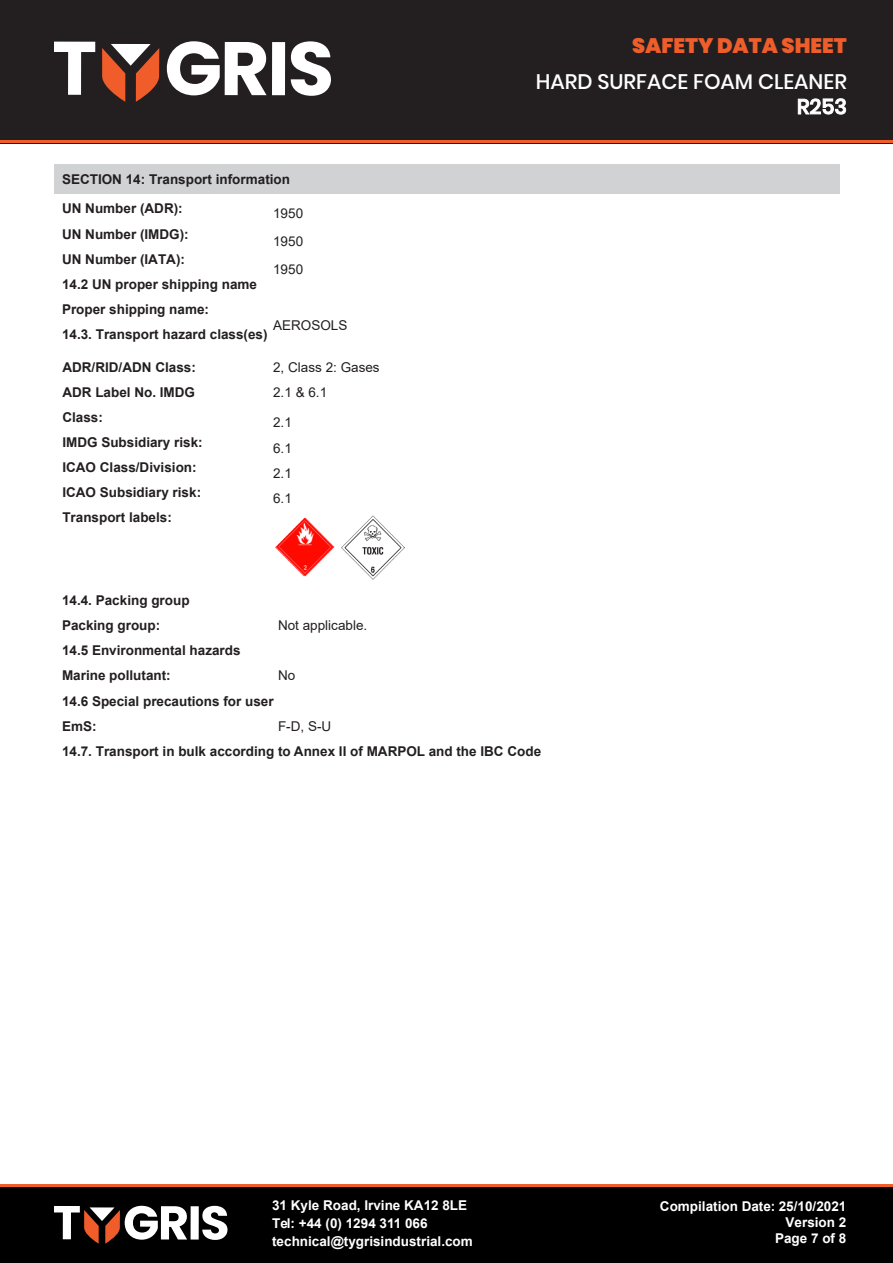
<style>
.page{position:relative;width:893px;height:1263px;background:#fff}
.page>*{position:absolute;margin:0;border:0;box-sizing:border-box;transform-origin:0 0}
.t1{font:500 21px/25.2px "Poppins";color:#fff;text-align:right}
.t2{font:900 21px "Poppins";color:#ef5d2a}
.t3{font:700 13.5px/25.2px "Arial";color:#231f20}
.t4{font:700 13.5px/18px "Arial";color:#fff}
.t5{font:13.5px/25.2px "Arial";color:#231f20}
</style>
<div class="page">
<div style="left:54px;top:164px;width:784px;height:29px;background:#d1d2d4"></div>
<div style="left:0;top:1186px;width:893px;height:77px;background:#000001"></div>
<hr style="left:0;top:1184px;width:893px;height:2px;background:#ef5d2a">
<div style="left:191px;top:1206px;width:8px;height:33px;background:#fff"></div>
<svg style="left:202px;top:1206px;width:26px;height:34px"></svg>
<svg style="left:54px;top:1206px;width:133px;height:38px"></svg>
<img style="left:275px;top:517px;width:60px;height:60px">
<img style="left:341px;top:515px;width:64px;height:64px">
<div style="left:0;top:0;width:893px;height:143px;background:#231f20"></div>
<hr style="left:0;top:140px;width:893px;height:3px;background:#ef5d2a">
<svg style="left:54px;top:42px;width:41px;height:53px"></svg>
<svg style="left:167px;top:41px;width:100px;height:54px"></svg>
<div style="left:272px;top:42px;width:13px;height:53px;background:#fff"></div>
<svg style="left:291px;top:41px;width:40px;height:55px"></svg>
<svg style="left:102px;top:44px;width:57px;height:58px"></svg>
<p class="t3" style="left:62px;top:167px;width:230px">SECTION 14: Transport information</p>
<p class="t3" style="left:62px;top:196px;width:207px">UN Number (ADR):<br>UN Number (IMDG):<br>UN Number (IATA):<br>14.2 UN proper shipping name<br>Proper shipping name:<br>14.3. Transport hazard class(es)</p>
<p class="t3" style="left:62px;top:354px;width:142px">ADR/RID/ADN Class:<br>ADR Label No. IMDG<br>Class:<br>IMDG Subsidiary risk:<br>ICAO Class/Division:<br>ICAO Subsidiary risk:<br>Transport labels:</p>
<p class="t5" style="left:273px;top:200px;width:32px;line-height:27.9px">1950<br>1950</p>
<p class="t5" style="left:273px;top:257px;width:32px">1950</p>
<p class="t5" style="left:273px;top:313px;width:76px">AEROSOLS</p>
<p class="t5" style="left:273px;top:354px;width:108px">2, Class 2: Gases<br>2.1 &amp; 6.1</p>
<p class="t5" style="left:273px;top:410px;width:20px;text-align:justify">2.1<br>6.1<br>2.1<br>6.1</p>
<p class="t3" style="left:62px;top:588px;width:129px">14.4. Packing group<br>Packing group:</p>
<p class="t3" style="left:62px;top:638px;width:180px">14.5 Environmental hazards<br>Marine pollutant:</p>
<p class="t5" style="left:278px;top:613px;width:91px">Not applicable.</p>
<p class="t5" style="left:278px;top:663px;width:19px">No</p>
<h1 class="t2" style="left:632px;top:34px;width:216px">SAFETY DATA SHEET</h1>
<h1 class="t1" style="left:536px;top:69px;width:313px">HARD SURFACE FOAM CLEANER<br>R253</h1>
<p class="t3" style="left:62px;top:688px;width:213px">14.6 Special precautions for user<br>EmS:</p>
<p class="t5" style="left:278px;top:713px;width:55px">F-D, S-U</p>
<p class="t3" style="left:62px;top:738px;width:481px">14.7. Transport in bulk according to Annex II of MARPOL and the IBC Code</p>
<p class="t4" style="left:272px;top:1196px;width:202px">31 Kyle Road, Irvine KA12 8LE<br>Tel: +44 (0) 1294 311 066 technical@tygrisindustrial.com</p>
<p class="t4" style="left:660px;top:1198px;width:188px;line-height:16.2px;text-align:right">Compilation Date: 25/10/2021<br>Version 2<br>Page 7 of 8</p>
</div>
